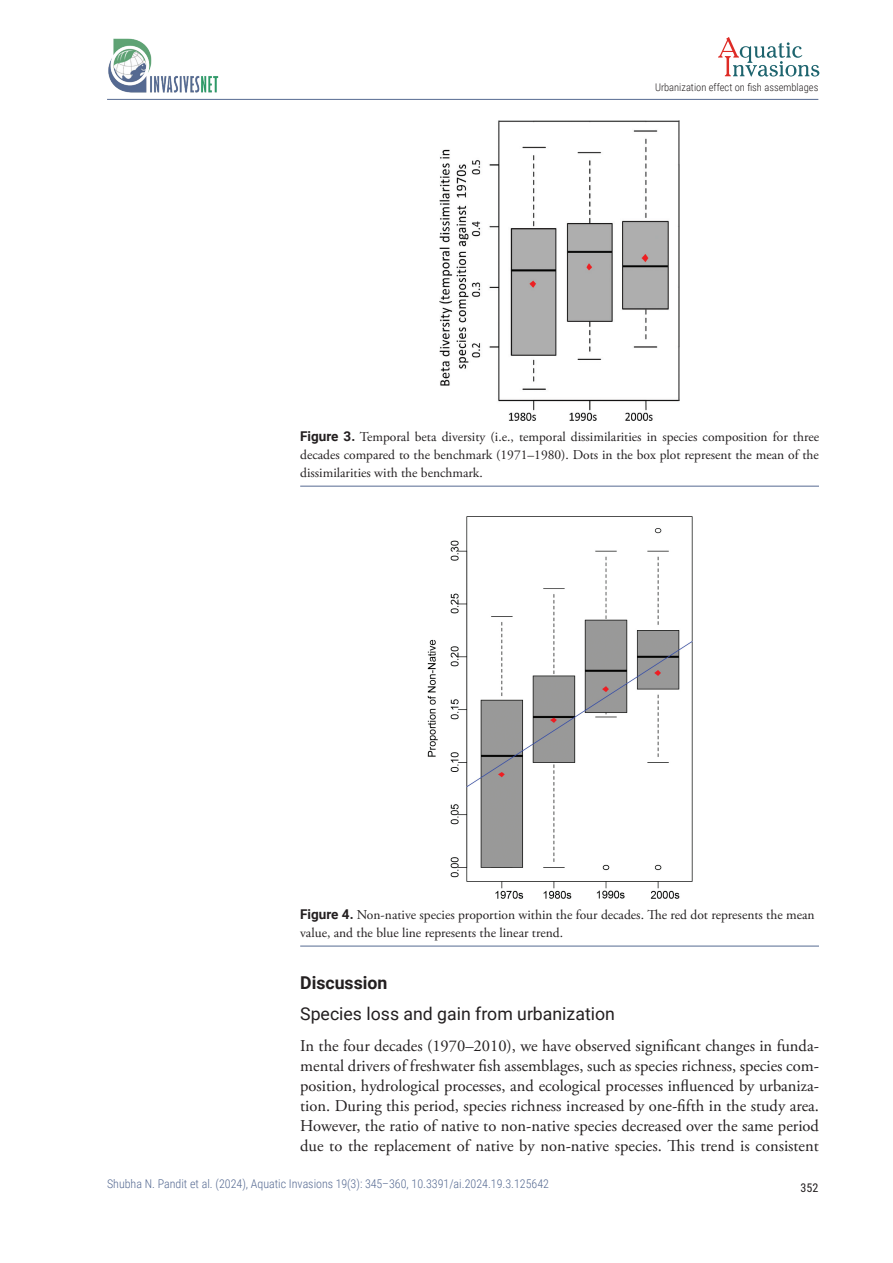
<style>
.page{position:relative;width:893px;height:1263px;background:#fff}
.page>*{position:absolute;margin:0;border:0;box-sizing:border-box;transform-origin:0 0}
.t1{font:17.7px "Roboto";color:#231f20}
.t2{font:700 17.7px "Roboto";color:#231f20}
.t3{font:16.5px/19.8px "Adobe Garamond Pro";color:#231f20;text-align:justify}
.t4{font:13.5px/18px "Adobe Garamond Pro";color:#231f20;text-align:justify}
.t5{font:300 12px "Roboto Condensed";color:#566a92}
.t6{font:12px "Roboto Condensed";color:#231f20}
.t7{font:300 10.5px "Roboto Condensed";color:#231f20}
.s1{font-family:"Roboto";font-weight:700}
</style>
<div class="page">
<hr style="left:107px;top:99px;width:711px;height:1px;background:#566a92">
<img style="left:108px;top:38px;width:111px;height:55px">
<svg style="left:718px;top:37px;width:101px;height:40px"></svg>
<img style="left:439px;top:121px;width:241px;height:299px">
<hr style="left:300px;top:486px;width:519px;height:1px;background:#566a92">
<img style="left:427px;top:516px;width:265px;height:382px">
<hr style="left:300px;top:946px;width:519px;height:1px;background:#566a92">
<p class="t7" style="left:655px;top:80px;width:165px">Urbanization effect on fish assemblages</p>
<p class="t4" style="left:300px;top:428px;width:520px"><span class="s1">Figure 3.</span> Temporal beta diversity (i.e., temporal dissimilarities in species composition for three decades compared to the benchmark (1971–1980). Dots in the box plot represent the mean of the dissimilarities with the benchmark.</p>
<p class="t4" style="left:300px;top:906px;width:516px"><span class="s1">Figure 4.</span> Non-native species proportion within the four decades. The red dot represents the mean value, and the blue line represents the linear trend.</p>
<p class="t2" style="left:300px;top:970px;width:89px">Discussion</p>
<p class="t1" style="left:300px;top:1002px;width:316px">Species loss and gain from urbanization</p>
<p class="t3" style="left:300px;top:1037px;width:520px">In the four decades (1970–2010), we have observed significant changes in funda&shy;mental drivers of freshwater fish assemblages, such as species richness, species com&shy;position, hydrological processes, and ecological processes influenced by urbaniza&shy;tion. During this period, species richness increased by one-fifth in the study area.<br>However, the ratio of native to non-native species decreased over the same period due to the replacement of native by non-native species. This trend is consistent</p>
<p class="t5" style="left:107px;top:1175px;width:444px">Shubha N. Pandit et al. (2024), Aquatic Invasions 19(3): 345–360, 10.3391/ai.2024.19.3.125642</p>
<p class="t6" style="left:801px;top:1179px;width:19px">352</p>
</div>
